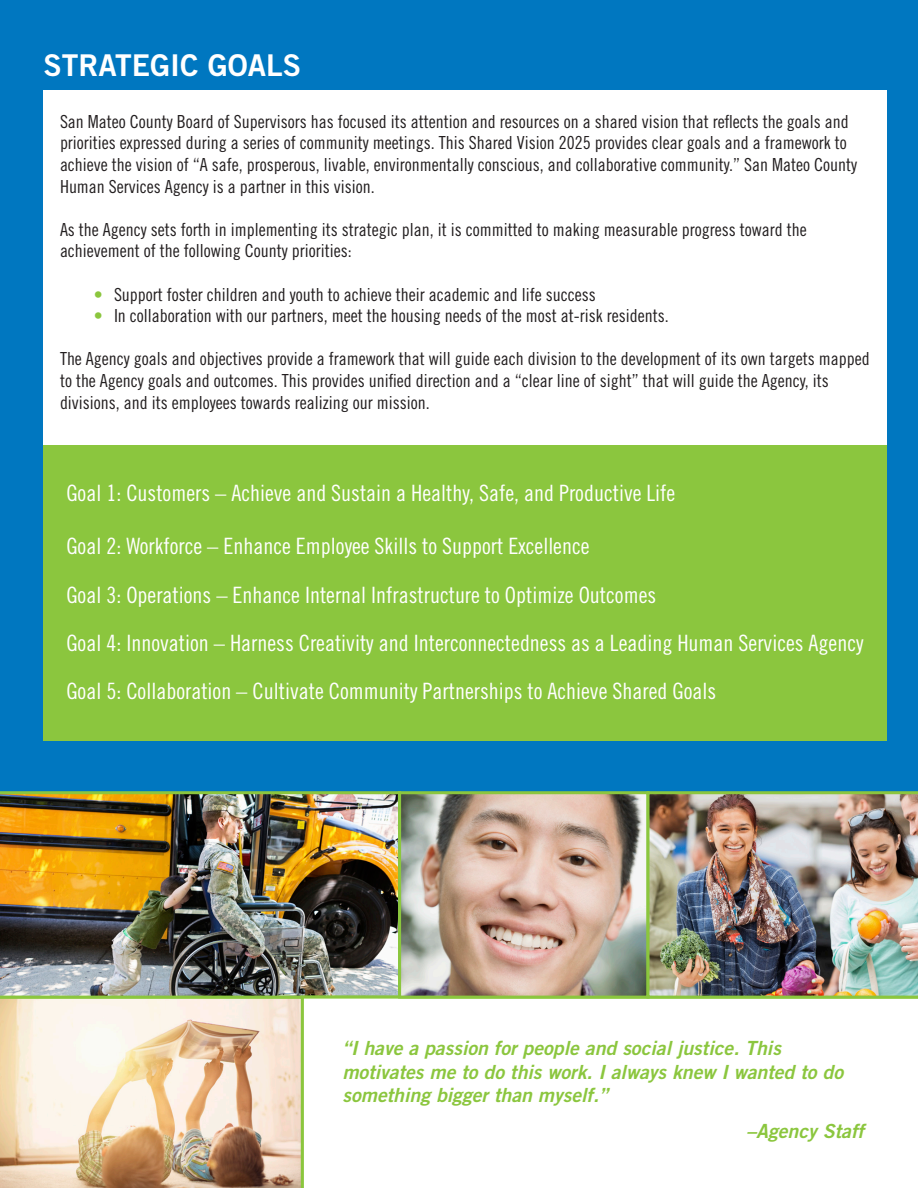
<style>
.page{position:relative;width:918px;height:1188px;background:#0077c0}
.page>*{position:absolute;margin:0;border:0;box-sizing:border-box;transform-origin:0 0}
.main_heading_white{font:30px "Trade Gothic LT Std Bd 2";color:#fff}
.Paragraph_Style_1{font:22.5px "Trade Gothic LT Std Cn 18";color:#fff}
.quote{font:19.5px/23.4px "Trade Gothic LT Std Bd 2 Obl";color:#8bc63e}
.PP_Style_Main{font:18px/21.6px "Trade Gothic LT Std Cn 18";color:#231f20}
.s1{color:#8bc63e}
</style>
<div class="page">
<img style="left:0;top:999px;width:301px;height:189px">
<img style="left:402px;top:795px;width:244px;height:200px">
<img style="left:0;top:791px;width:398px;height:208px">
<div style="left:43px;top:91px;width:844px;height:644px;background:#fff"></div>
<div style="left:43px;top:445px;width:844px;height:296px;background:#8bc63e"></div>
<div style="left:301px;top:996px;width:617px;height:192px;background:#fff"></div>
<div style="left:398px;top:791px;width:252px;height:208px;border:3px solid #8bc63e"></div>
<img style="left:646px;top:791px;width:272px;height:208px">
<p class="main_heading_white" style="left:44px;top:46px;width:259px">STRATEGIC GOALS</p>
<p class="PP_Style_Main" style="left:60px;top:110px;width:799px">San Mateo County Board of Supervisors has focused its attention and resources on a shared vision that reflects the goals and priorities expressed during a series of community meetings. This Shared Vision 2025 provides clear goals and a framework to achieve the vision of “A safe, prosperous, livable, environmentally conscious, and collaborative community.” San Mateo County Human Services Agency is a partner in this vision.</p>
<p class="PP_Style_Main" style="left:60px;top:218px;width:748px">As the Agency sets forth in implementing its strategic plan, it is committed to making measurable progress toward the achievement of the following County priorities:</p>
<p class="PP_Style_Main" style="left:94px;top:283px;width:504px"><span class="s1">•</span> Support foster children and youth to achieve their academic and life success</p>
<p class="PP_Style_Main" style="left:94px;top:305px;width:577px"><span class="s1">•</span> In collaboration with our partners, meet the housing needs of the most at-risk residents.</p>
<p class="PP_Style_Main" style="left:60px;top:348px;width:811px">The Agency goals and objectives provide a framework that will guide each division to the development of its own targets mapped to the Agency goals and outcomes. This provides unified direction and a “clear line of sight” that will guide the Agency, its divisions, and its employees towards realizing our mission.</p>
<p class="Paragraph_Style_1" style="left:66px;top:480px;width:610px">Goal 1: Customers – Achieve and Sustain a Healthy, Safe, and Productive Life</p>
<p class="Paragraph_Style_1" style="left:66px;top:533px;width:525px">Goal 2: Workforce – Enhance Employee Skills to Support Excellence</p>
<p class="Paragraph_Style_1" style="left:66px;top:582px;width:591px">Goal 3: Operations – Enhance Internal Infrastructure to Optimize Outcomes</p>
<p class="Paragraph_Style_1" style="left:66px;top:630px;width:799px">Goal 4: Innovation – Harness Creativity and Interconnectedness as a Leading Human Services Agency</p>
<p class="Paragraph_Style_1" style="left:66px;top:678px;width:651px">Goal 5: Collaboration – Cultivate Community Partnerships to Achieve Shared Goals</p>
<p class="quote" style="left:342px;top:1037px;width:502px">“I have a passion for people and social justice. This motivates me to do this work. I always knew I wanted to do something bigger than myself.”</p>
<p class="quote" style="left:746px;top:1120px;width:119px">–Agency Staff</p>
</div>
